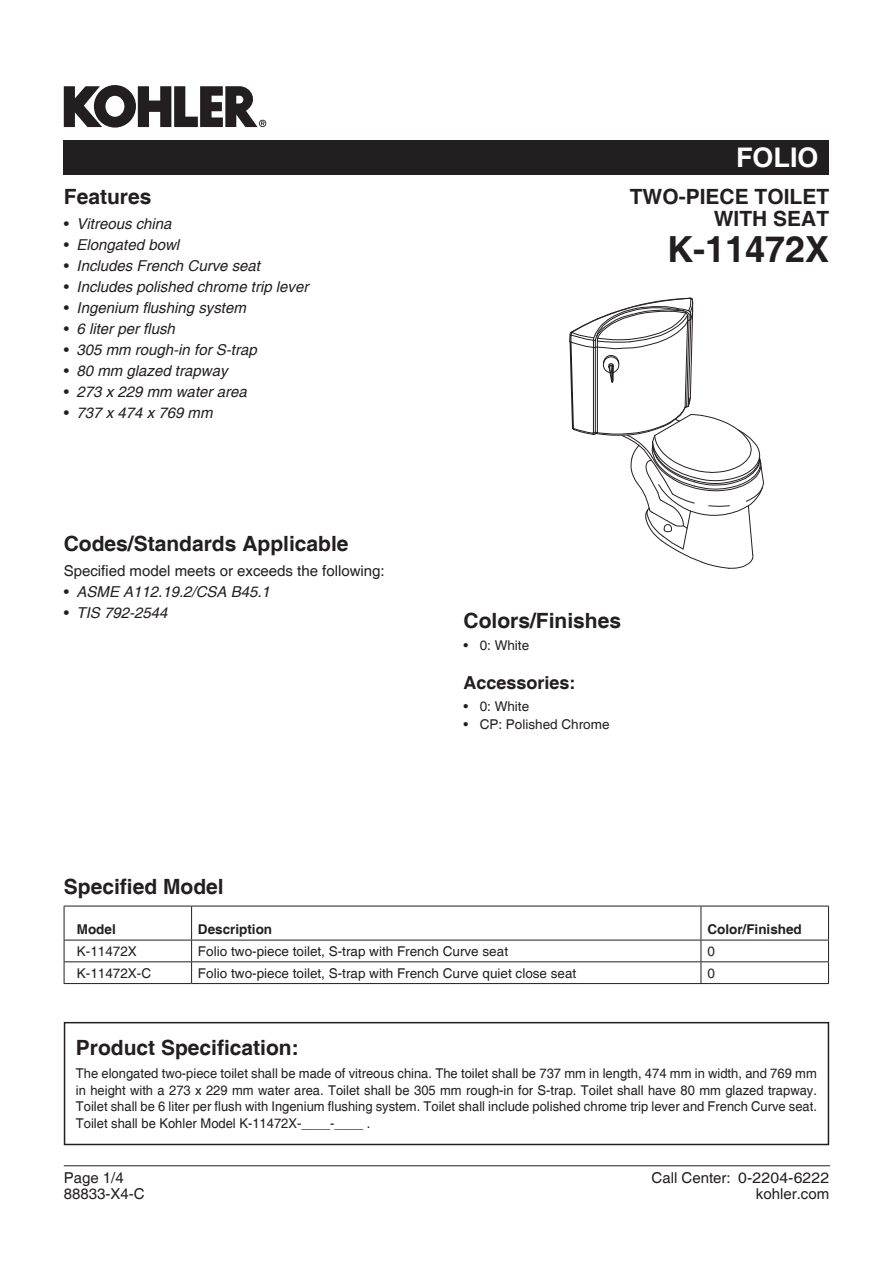
<style>
.page{position:relative;width:893px;height:1263px;background:#fff}
.page>*{position:absolute;margin:0;border:0;box-sizing:border-box;transform-origin:0 0}
._1{font:700 36px "Helvetica";color:#231f20}
.t1{font:700 27px "Helvetica";color:#fff}
._2{font:700 21px "Helvetica";color:#231f20}
._1-2{font:700 21px "Helvetica";color:#231f20}
.hevel10{font:700 21px "Helvetica";color:#231f20}
._2-2{font:700 18px "Helvetica";color:#231f20}
.hevel10-2{font:italic 15px "Helvetica";color:#231f20}
.hevel10-3{font:15px "Helvetica";color:#231f20}
.hevel10-4{font:13.5px/16.5px "Helvetica";color:#231f20;text-align:justify;scale:.96 1}
.hevel10-5{font:13.5px "Helvetica";color:#231f20}
.t2{font:700 13.5px "Helvetica";color:#231f20}
.s1{font-style:normal}
</style>
<div class="page">
<hr style="left:64px;top:1165px;width:766px;height:1px;background:#231f20">
<div style="left:64px;top:140px;width:765px;height:34px;background:#231f20"></div>
<div style="left:64px;top:1022px;width:765px;height:123px;border:2px solid #231f20"></div>
<svg style="left:64px;top:85px;width:202px;height:43px"></svg>
<hr style="left:64px;top:940px;width:128px;height:1px;background:#231f20">
<hr style="left:192px;top:940px;width:509px;height:1px;background:#231f20">
<svg style="left:64px;top:940px;width:1px;height:43px"></svg>
<svg style="left:191px;top:940px;width:1px;height:43px"></svg>
<svg style="left:701px;top:941px;width:1px;height:42px"></svg>
<svg style="left:828px;top:941px;width:1px;height:42px"></svg>
<hr style="left:64px;top:906px;width:128px;height:1px;background:#231f20">
<hr style="left:64px;top:906px;width:1px;height:34px;background:#231f20">
<hr style="left:192px;top:906px;width:509px;height:1px;background:#231f20">
<hr style="left:191px;top:906px;width:1px;height:34px;background:#231f20">
<hr style="left:701px;top:906px;width:128px;height:1px;background:#231f20">
<hr style="left:701px;top:906px;width:1px;height:34px;background:#231f20">
<hr style="left:828px;top:906px;width:1px;height:34px;background:#231f20">
<hr style="left:701px;top:940px;width:128px;height:1px;background:#231f20">
<hr style="left:64px;top:961px;width:128px;height:1px;background:#231f20">
<hr style="left:64px;top:983px;width:128px;height:1px;background:#231f20">
<hr style="left:192px;top:961px;width:509px;height:1px;background:#231f20">
<hr style="left:192px;top:983px;width:509px;height:1px;background:#231f20">
<hr style="left:701px;top:961px;width:128px;height:1px;background:#231f20">
<hr style="left:701px;top:983px;width:128px;height:1px;background:#231f20">
<svg style="left:569px;top:297px;width:195px;height:272px"></svg>
<p class="_2" style="left:64px;top:184px;width:89px">Features</p>
<p class="hevel10-2" style="left:64px;top:215px;width:109px"><span class="s1">•</span> Vitreous china</p>
<p class="hevel10-2" style="left:64px;top:236px;width:117px"><span class="s1">•</span> Elongated bowl</p>
<p class="hevel10-2" style="left:64px;top:257px;width:198px"><span class="s1">•</span> Includes French Curve seat</p>
<p class="hevel10-2" style="left:64px;top:278px;width:246px"><span class="s1">•</span> Includes polished chrome trip lever</p>
<p class="hevel10-2" style="left:64px;top:299px;width:183px"><span class="s1">•</span> Ingenium flushing system</p>
<p class="hevel10-2" style="left:64px;top:320px;width:113px"><span class="s1">•</span> 6 liter per flush</p>
<p class="hevel10-2" style="left:64px;top:341px;width:194px"><span class="s1">•</span> 305 mm rough-in for S-trap</p>
<p class="hevel10-2" style="left:64px;top:362px;width:165px"><span class="s1">•</span> 80 mm glazed trapway</p>
<p class="hevel10-2" style="left:64px;top:383px;width:184px"><span class="s1">•</span> 273 x 229 mm water area</p>
<p class="hevel10-2" style="left:64px;top:404px;width:150px"><span class="s1">•</span> 737 x 474 x 769 mm</p>
<p class="t1" style="left:736px;top:141px;width:84px">FOLIO</p>
<p class="_1-2" style="left:630px;top:184px;width:201px">TWO-PIECE TOILET</p>
<p class="_1-2" style="left:714px;top:206px;width:117px">WITH SEAT</p>
<p class="_1" style="left:667px;top:228px;width:164px">K-11472X</p>
<p class="_2" style="left:64px;top:531px;width:286px">Codes/Standards Applicable</p>
<p class="hevel10-3" style="left:64px;top:562px;width:322px">Specified model meets or exceeds the following:</p>
<p class="hevel10-2" style="left:64px;top:583px;width:208px"><span class="s1">•</span> ASME A112.19.2/CSA B45.1</p>
<p class="hevel10-2" style="left:64px;top:604px;width:105px"><span class="s1">•</span> TIS 792-2544</p>
<p class="hevel10" style="left:463px;top:607px;width:159px">Colors/Finishes</p>
<p class="hevel10-5" style="left:463px;top:637px;width:67px">• 0: White</p>
<p class="_2-2" style="left:463px;top:672px;width:114px">Accessories:</p>
<p class="hevel10-5" style="left:463px;top:699px;width:67px">• 0: White</p>
<p class="hevel10-5" style="left:463px;top:717px;width:147px">• CP: Polished Chrome</p>
<p class="_2" style="left:64px;top:874px;width:161px">Specified Model</p>
<p class="t2" style="left:77px;top:921px;width:41px">Model</p>
<p class="t2" style="left:198px;top:921px;width:76px">Description</p>
<p class="t2" style="left:707px;top:921px;width:96px">Color/Finished</p>
<p class="hevel10-5" style="left:77px;top:943px;width:62px">K-11472X</p>
<p class="hevel10-5" style="left:198px;top:943px;width:312px">Folio two-piece toilet, S-trap with French Curve seat</p>
<p class="hevel10-5" style="left:707px;top:943px;width:9px">0</p>
<p class="hevel10-5" style="left:77px;top:965px;width:76px">K-11472X-C</p>
<p class="hevel10-5" style="left:198px;top:965px;width:380px">Folio two-piece toilet, S-trap with French Curve quiet close seat</p>
<p class="hevel10-5" style="left:707px;top:965px;width:9px">0</p>
<p class="_2" style="left:76px;top:1035px;width:224px">Product Specification:</p>
<p class="hevel10-4" style="left:76px;top:1066px;width:773px">The elongated two-piece toilet shall be made of vitreous china. The toilet shall be 737 mm in length, 474 mm in width, and 769 mm in height with a 273 x 229 mm water area. Toilet shall be 305 mm rough-in for S-trap. Toilet shall have 80 mm glazed trapway.<br>Toilet shall be 6 liter per flush with Ingenium flushing system. Toilet shall include polished chrome trip lever and French Curve seat.<br>Toilet shall be Kohler Model K-11472X-____-____ .</p>
<p class="hevel10-3" style="left:64px;top:1169px;width:62px">Page 1/4</p>
<p class="hevel10-3" style="left:64px;top:1185px;width:82px">88833-X4-C</p>
<p class="hevel10-3" style="left:652px;top:1169px;width:179px">Call Center: 0-2204-6222</p>
<p class="hevel10-3" style="left:756px;top:1185px;width:75px">kohler.com</p>
</div>
